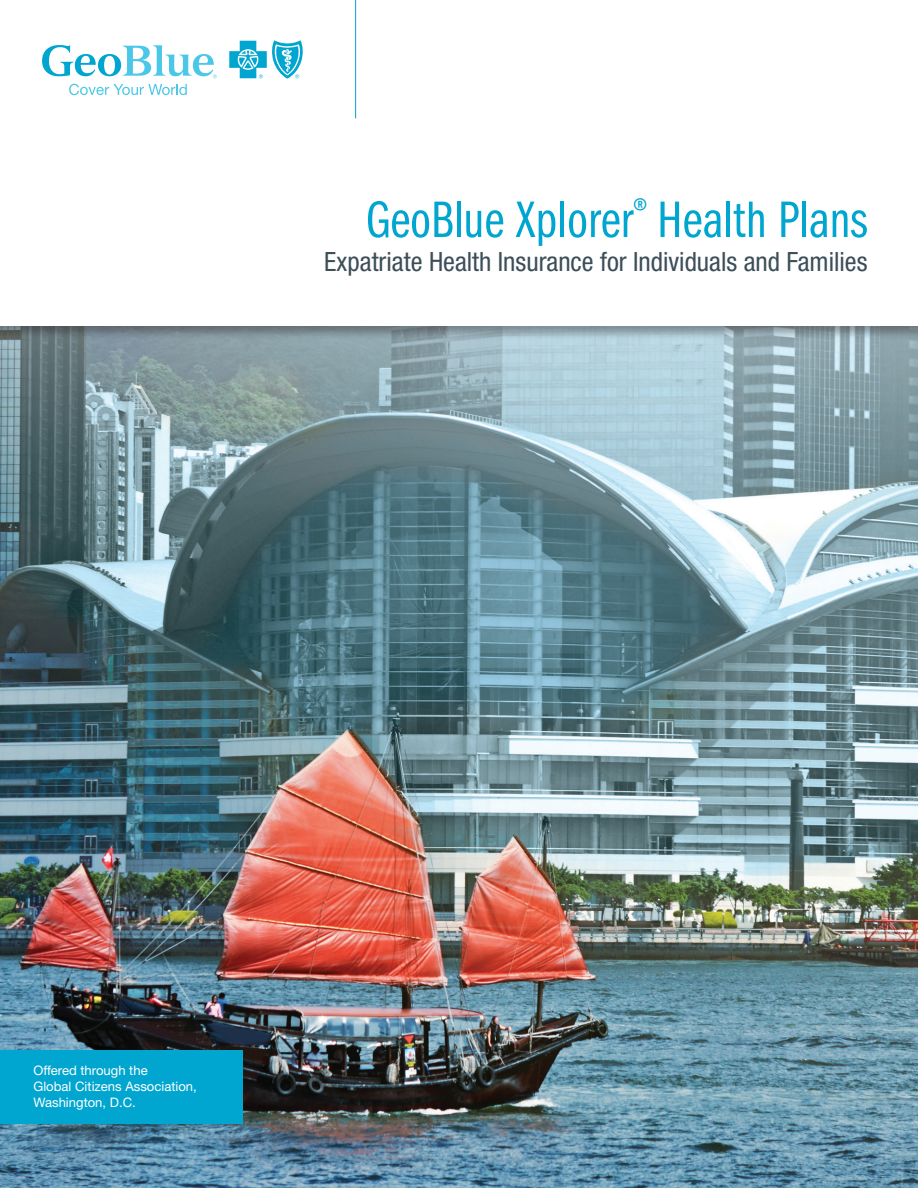
<style>
.page{position:relative;width:918px;height:1188px;background:#fff}
.page>*{position:absolute;margin:0;border:0;box-sizing:border-box;transform-origin:0 0}
.t1{font:53.1px "ITC Franklin Gothic Std Bk Cp";color:#00a6cf}
.t2{font:condensed 26.55px "Helvetica Neue LT Std";color:#3c4e58}
.t3{font:13.05px/15.8px "Helvetica Neue LT Std";color:#fff}
</style>
<div class="page">
<img style="left:0;top:341px;width:918px;height:847px">
<div style="left:0;top:0;width:918px;height:341px;background:#231f20;opacity:.41"></div>
<div style="left:0;top:0;width:918px;height:326px;background:#fff"></div>
<div style="left:0;top:1050px;width:243px;height:74px;background:#00a6cf"></div>
<svg style="left:42px;top:45px;width:175px;height:33px"></svg>
<svg style="left:229px;top:40px;width:74px;height:39px"></svg>
<svg style="left:69px;top:84px;width:118px;height:11px"></svg>
<hr style="left:355px;top:0;width:1px;height:118px;background:#00a6cf">
<h1 class="t1" style="left:366px;top:190px;width:503px">GeoBlue Xplorer<sup>®</sup> Health Plans</h1>
<h2 class="t2" style="left:324px;top:247px;width:545px">Expatriate Health Insurance for Individuals and Families</h2>
<p class="t3" style="left:33px;top:1062px;width:165px">Offered through the<br>Global Citizens Association,<br>Washington, D.C.</p>
</div>
